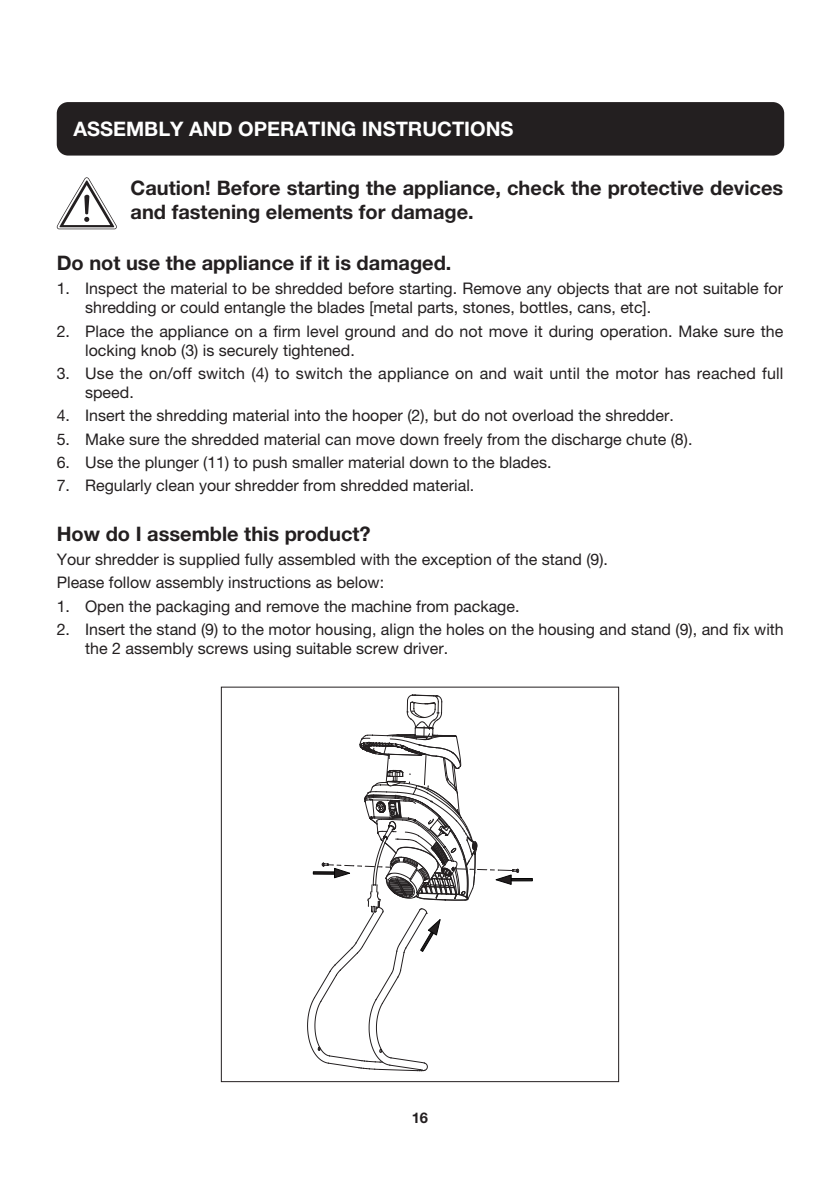
<style>
.page{position:relative;width:840px;height:1191px;background:#fff}
.page>*{position:absolute;margin:0;border:0;box-sizing:border-box;transform-origin:0 0}
.t1{font:700 20px/23.6px "Helvetica Neue LT Pro";color:#231f20}
.t2{font:700 20px "Helvetica Neue LT Pro";color:#fff}
.t3{font:16px/19.2px "Helvetica Neue LT Pro";color:#231f20}
.t4{font:700 14.8px "Helvetica Neue LT Pro";color:#231f20}
</style>
<div class="page">
<div style="left:57px;top:102px;width:726px;height:54px;background:#231f20;border-radius:11px"></div>
<svg style="left:57px;top:177px;width:60px;height:52px"></svg>
<div style="left:510px;top:878px;width:22px;height:3px;border:1px solid #030303"></div>
<svg style="left:307px;top:695px;width:211px;height:376px"></svg>
<div style="left:221px;top:686px;width:397px;height:396px;border:1px solid #231f20"></div>
<p class="t2" style="left:73px;top:116px;width:441px">ASSEMBLY AND OPERATING INSTRUCTIONS</p>
<p class="t1" style="left:130px;top:175px;width:654px">Caution! Before starting the appliance, check the protective devices and fastening elements for damage.</p>
<p class="t1" style="left:57px;top:250px;width:396px">Do not use the appliance if it is damaged.</p>
<p class="t3" style="left:85px;top:279px;width:699px;text-indent:-28px">1. Inspect the material to be shredded before starting. Remove any objects that are not suitable for shredding or could entangle the blades [metal parts, stones, bottles, cans, etc].</p>
<p class="t3" style="left:85px;top:321px;width:699px;text-indent:-28px">2. Place the appliance on a firm level ground and do not move it during operation. Make sure the locking knob (3) is securely tightened.</p>
<p class="t3" style="left:85px;top:363px;width:699px;text-indent:-28px">3. Use the on/off switch (4) to switch the appliance on and wait until the motor has reached full speed.</p>
<p class="t3" style="left:57px;top:406px;width:618px">4. Insert the shredding material into the hooper (2), but do not overload the shredder.</p>
<p class="t3" style="left:57px;top:429px;width:637px">5. Make sure the shredded material can move down freely from the discharge chute (8).</p>
<p class="t3" style="left:57px;top:452px;width:496px">6. Use the plunger (11) to push smaller material down to the blades.</p>
<p class="t3" style="left:57px;top:475px;width:419px">7. Regularly clean your shredder from shredded material.</p>
<p class="t1" style="left:57px;top:521px;width:315px">How do I assemble this product?</p>
<p class="t3" style="left:57px;top:550px;width:552px">Your shredder is supplied fully assembled with the exception of the stand (9).</p>
<p class="t3" style="left:57px;top:573px;width:329px">Please follow assembly instructions as below:</p>
<p class="t3" style="left:57px;top:596px;width:464px">1. Open the packaging and remove the machine from package.</p>
<p class="t3" style="left:85px;top:619px;width:699px;text-indent:-28px">2. Insert the stand (9) to the motor housing, align the holes on the housing and stand (9), and fix with the 2 assembly screws using suitable screw driver.</p>
<p class="t4" style="left:411px;top:1108px;width:18px">16</p>
</div>
